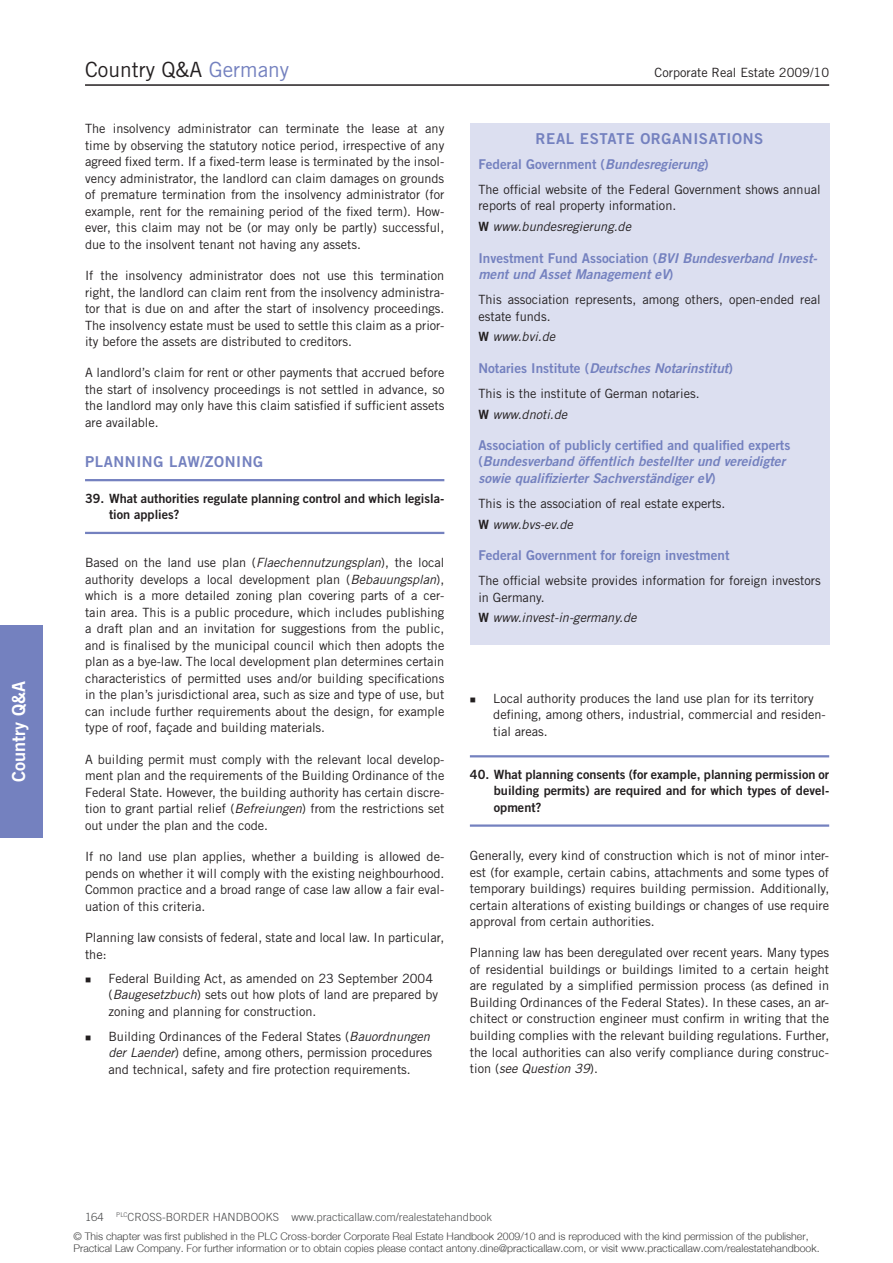
<style>
.page{position:relative;width:893px;height:1263px;background:#fff}
.page>*{position:absolute;margin:0;border:0;box-sizing:border-box;transform-origin:0 0}
.t1{font:21px "Trade Gothic";color:#231f20}
.t2{font:18px "Trade Gothic Bold Two";color:#fff}
.t3{font:15px "Trade Gothic Bold Two";letter-spacing:.04em;color:#7481bf}
.t4{font:italic 13.5px/16.5px "Trade Gothic Bold Two";color:#7481bf}
.t5{font:13.5px "Trade Gothic Bold Two";color:#7481bf}
.t6{font:12.75px/16.5px "Trade Gothic";color:#231f20}
.t7{font:12.75px/16.5px "Trade Gothic Bold Two";color:#231f20}
.t8{font:italic 12.75px "Trade Gothic";color:#231f20}
.t9{font:300 11.25px "Trade Gothic";color:#4b4c4d}
.t10{font:300 10.5px/12.6px "Helvetica 45";color:#404040}
.s1{color:#7481bf}
.s2{font-style:italic}
.s3{font-family:"Trade Gothic Bold Two";font-style:normal}
.s4{font-style:normal}
.s5{font-family:"Trade Gothic Bold Two"}
</style>
<div class="page">
<hr style="left:85px;top:84px;width:744px;height:2px;background:#231f20">
<div style="left:0;top:625px;width:43px;height:213px;background:#7481bf"></div>
<hr style="left:85px;top:479px;width:359px;height:2px;background:#7481bf">
<hr style="left:85px;top:532px;width:359px;height:2px;background:#7481bf">
<hr style="left:470px;top:755px;width:359px;height:2px;background:#7481bf">
<hr style="left:470px;top:824px;width:359px;height:3px;background:#7481bf">
<div style="left:470px;top:123px;width:359px;height:522px;background:#dcdff0"></div>
<h2 class="t2" style="left:8px;top:782px;width:102px;rotate:-90deg">Country Q&amp;A</h2>
<h1 class="t1" style="left:85px;top:56px;width:206px">Country Q&amp;A <span class="s1">Germany</span></h1>
<p class="t6" style="left:655px;top:64px;width:176px">Corporate Real Estate 2009/10</p>
<p class="t6" style="left:85px;top:120px;width:361px;text-align:justify">The insolvency administrator can terminate the lease at any time by observing the statutory notice period, irrespective of any agreed fixed term. If a fixed-term lease is terminated by the insol&shy;vency administrator, the landlord can claim damages on grounds of premature termination from the insolvency administrator (for example, rent for the remaining period of the fixed term). How&shy;ever, this claim may not be (or may only be partly) successful, due to the insolvent tenant not having any assets.</p>
<p class="t6" style="left:85px;top:267px;width:361px;text-align:justify">If the insolvency administrator does not use this termination right, the landlord can claim rent from the insolvency administra&shy;tor that is due on and after the start of insolvency proceedings.<br>The insolvency estate must be used to settle this claim as a prior&shy;ity before the assets are distributed to creditors.</p>
<p class="t6" style="left:85px;top:364px;width:361px;text-align:justify">A landlord’s claim for rent or other payments that accrued before the start of insolvency proceedings is not settled in advance, so the landlord may only have this claim satisfied if sufficient assets are available.</p>
<p class="t3" style="left:85px;top:452px;width:180px">Planning law /zoning</p>
<p class="t7" style="left:109px;top:489px;width:337px;text-indent:-24px">39. What authorities regulate planning control and which legisla&shy;tion applies?</p>
<p class="t6" style="left:85px;top:554px;width:361px;text-align:justify">Based on the land use plan (<span class="s2">Flaechennutzungsplan</span>), the local authority develops a local development plan (<span class="s2">Bebauungsplan</span>), which is a more detailed zoning plan covering parts of a cer&shy;tain area. This is a public procedure, which includes publishing a draft plan and an invitation for suggestions from the public, and is finalised by the municipal council which then adopts the plan as a bye-law. The local development plan determines certain characteristics of permitted uses and/or building specifications in the plan’s jurisdictional area, such as size and type of use, but can include further requirements about the design, for example type of roof, façade and building materials.</p>
<p class="t6" style="left:85px;top:751px;width:361px;text-align:justify">A building permit must comply with the relevant local develop&shy;ment plan and the requirements of the Building Ordinance of the Federal State. However, the building authority has certain discre&shy;tion to grant partial relief (<span class="s2">Befreiungen</span>) from the restrictions set out under the plan and the code.</p>
<p class="t6" style="left:85px;top:848px;width:361px;text-align:justify">If no land use plan applies, whether a building is allowed de&shy;pends on whether it will comply with the existing neighbourhood.<br>Common practice and a broad range of case law allow a fair eval&shy;uation of this criteria.</p>
<p class="t6" style="left:85px;top:929px;width:361px">Planning law consists of federal, state and local law. In particular, the:</p>
<p class="t6" style="left:108px;top:970px;width:331px">Federal Building Act, as amended on 23 September 2004 (<span class="s2">Baugesetzbuch</span>) sets out how plots of land are prepared by zoning and planning for construction.</p>
<p class="t6" style="left:108px;top:1028px;width:325px">Building Ordinances of the Federal States (<span class="s2">Bauordnungen der Laender</span>) define, among others, permission procedures and technical, safety and fire protection requirements.</p>
<p class="t3" style="left:536px;top:129px;width:68px">Real estat</p>
<p class="t3" style="left:625px;top:129px;width:139px">e organisat ions</p>
<p class="t5" style="left:478px;top:156px;width:232px">Federal Government (<span class="s2">Bundesregierung</span>)</p>
<p class="t6" style="left:478px;top:181px;width:344px">The official website of the Federal Government shows annual reports of real property information.</p>
<p class="t8" style="left:478px;top:219px;width:154px"><span class="s3">W</span> www.bundesregierung.de</p>
<p class="t4" style="left:478px;top:249px;width:340px"><span class="s4">I nvestment Fund Association (</span>BVI Bundesverband Invest&shy;ment und Asset Management eV<span class="s4">)</span></p>
<p class="t6" style="left:478px;top:291px;width:344px">This association represents, among others, open-ended real estate funds.</p>
<p class="t8" style="left:478px;top:329px;width:78px"><span class="s3">W</span> www.bvi.de</p>
<p class="t4" style="left:478px;top:359px;width:256px"><span class="s4">N otaries I nstitute (</span>Deutsches Notarinstitut<span class="s4">)</span></p>
<p class="t6" style="left:478px;top:383px;width:223px;line-height:20.7px">This is the institute of German notaries.<br><span class="s5">W</span> <span class="s2">www.dnoti.de</span></p>
<p class="t4" style="left:478px;top:437px;width:313px"><span class="s4">Association of publicly certified and qualified experts (</span>Bundesverband öffentlich bestellter und vereidigter sowie qualifizierter Sachverständiger eV<span class="s4">)</span></p>
<p class="t6" style="left:478px;top:493px;width:249px;line-height:20.7px">This is the association of real estate experts.<br><span class="s5">W</span> <span class="s2">www.bvs-ev.de</span></p>
<p class="t5" style="left:478px;top:547px;width:253px">Federal Government for foreign investment</p>
<p class="t6" style="left:478px;top:572px;width:344px">The official website provides information for foreign investors in Germany.</p>
<p class="t8" style="left:478px;top:610px;width:160px"><span class="s3">W</span> www.invest-in-germany.de</p>
<p class="t6" style="left:493px;top:690px;width:334px">Local authority produces the land use plan for its territory defining, among others, industrial, commercial and residen&shy;tial areas.</p>
<p class="t7" style="left:494px;top:766px;width:337px;text-align:justify;text-indent:-24px">40. What planning consents (for example, planning permission or building permits) are required and for which types of devel&shy;opment?</p>
<p class="t6" style="left:470px;top:847px;width:361px;text-align:justify">Generally, every kind of construction which is not of minor inter&shy;est (for example, certain cabins, attachments and some types of temporary buildings) requires building permission. Additionally, certain alterations of existing buildings or changes of use require approval from certain authorities.</p>
<p class="t6" style="left:470px;top:944px;width:361px;text-align:justify">Planning law has been deregulated over recent years. Many types of residential buildings or buildings limited to a certain height are regulated by a simplified permission process (as defined in Building Ordinances of the Federal States). In these cases, an ar&shy;chitect or construction engineer must confirm in writing that the building complies with the relevant building regulations. Further, the local authorities can also verify compliance during construc&shy;tion (<span class="s2">see Question 39</span>).</p>
<p class="t9" style="left:85px;top:1210px;width:409px">164 <sup>PLC</sup>CROSS-BORDER HANDBOOKS www.practicallaw.com/realestatehandbook</p>
<p class="t10" style="left:73px;top:1229px;width:748px">© This chapter was first published in the PLC Cross-border Corporate Real Estate Handbook 2009/10 and is reproduced with the kind permission of the publisher,<br>Practical Law Company. For further information or to obtain copies please contact antony.dine@practicallaw.com, or visit www.practicallaw.com/realestatehandbook.</p>
</div>
